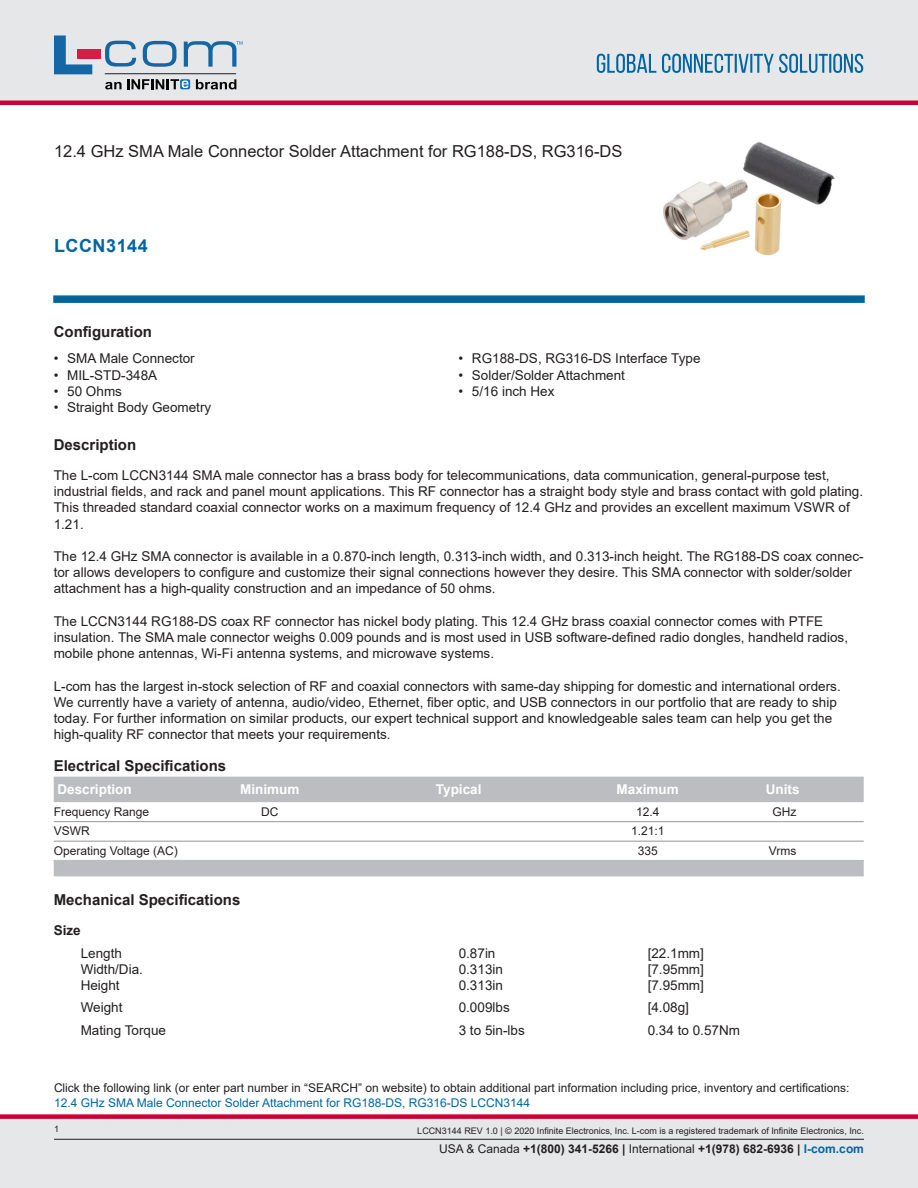
<style>
.page{position:relative;width:918px;height:1188px;background:#fff}
.page>*{position:absolute;margin:0;border:0;box-sizing:border-box;transform-origin:0 0}
.PN{font:700 18px "Arial";letter-spacing:.03em;color:#0065a4}
.Web_Description_Para{font:16.5px "Arial";color:#231f20}
.Head1{font:700 15px "Arial";color:#231f20}
.LCOM_Section_Header{font:700 15px "Arial";color:#231f20}
.MarketingDescription{font:13.5px/16.2px "Arial";color:#231f20}
.Specs_Para{font:13.5px "Arial";color:#231f20}
.LCOM_Table_Header_Lo{font:700 13.5px "Arial";color:#fff}
.Head2{font:700 13.5px "Arial";color:#231f20}
.Description_and_PN_L{font:12px/14.4px "Arial";color:#231f20}
.t1{font:700 12px "Arial";color:#231f20}
.LCOM_Table_Body_Low{font:12px "Arial";color:#231f20}
.t2{font:9px "Arial";color:#231f20}
.s1{color:#0065a4}
.s2{font-weight:400}
</style>
<div class="page">
<div style="left:0;top:1119px;width:918px;height:69px;background:#e6e7e9"></div>
<div style="left:0;top:1114px;width:918px;height:5px;background:#c03"></div>
<div style="left:0;top:0;width:918px;height:102px;background:#e6e7e9"></div>
<div style="left:0;top:100px;width:918px;height:5px;background:#c03"></div>
<hr style="left:54px;top:1139px;width:810px;height:1px;background:#231f20">
<svg style="left:597px;top:54px;width:266px;height:19px"></svg>
<svg style="left:53px;top:295px;width:812px;height:8px;background:#0f6ea3"></svg>
<hr style="left:105px;top:73px;width:131px;height:1px;background:#211e1e">
<svg style="left:54px;top:35px;width:38px;height:39px"></svg>
<svg style="left:143px;top:41px;width:34px;height:26px"></svg>
<svg style="left:105px;top:41px;width:31px;height:26px"></svg>
<div style="left:77px;top:49px;width:23px;height:10px;background:#d41e47"></div>
<svg style="left:180px;top:79px;width:10px;height:10px"></svg>
<svg style="left:196px;top:79px;width:40px;height:10px"></svg>
<svg style="left:105px;top:79px;width:83px;height:10px"></svg>
<svg style="left:184px;top:41px;width:59px;height:26px"></svg>
<img style="left:663px;top:142px;width:172px;height:114px">
<div style="left:54px;top:777px;width:810px;height:25px;background:#bcbdc0"></div>
<hr style="left:54px;top:821px;width:810px;height:1px;background:#939598">
<hr style="left:54px;top:841px;width:810px;height:1px;background:#939598">
<div style="left:54px;top:860px;width:810px;height:16px;background:#bcbdc0"></div>
<h1 class="Web_Description_Para" style="left:54px;top:140px;width:570px">12.4 GHz SMA Male Connector Solder Attachment for RG188-DS, RG316-DS</h1>
<p class="PN" style="left:54px;top:233px;width:95px">LCCN3144</p>
<p class="LCOM_Section_Header" style="left:54px;top:321px;width:100px">Configuration</p>
<p class="MarketingDescription" style="left:54px;top:350px;width:143px">• SMA Male Connector</p>
<p class="MarketingDescription" style="left:54px;top:367px;width:105px">• MIL-STD-348A</p>
<p class="MarketingDescription" style="left:54px;top:383px;width:70px">• 50 Ohms</p>
<p class="MarketingDescription" style="left:54px;top:399px;width:159px">• Straight Body Geometry</p>
<p class="MarketingDescription" style="left:458px;top:350px;width:244px">• RG188-DS, RG316-DS Interface Type</p>
<p class="MarketingDescription" style="left:458px;top:367px;width:168px">• Solder/Solder Attachment</p>
<p class="MarketingDescription" style="left:458px;top:383px;width:98px">• 5/16 inch Hex</p>
<p class="LCOM_Section_Header" style="left:54px;top:434px;width:84px">Description</p>
<p class="MarketingDescription" style="left:54px;top:467px;width:811px">The L-com LCCN3144 SMA male connector has a brass body for telecommunications, data communication, general-purpose test, industrial fields, and rack and panel mount applications. This RF connector has a straight body style and brass contact with gold plating.<br>This threaded standard coaxial connector works on a maximum frequency of 12.4 GHz and provides an excellent maximum VSWR of 1.21.</p>
<p class="MarketingDescription" style="left:54px;top:548px;width:811px">The 12.4 GHz SMA connector is available in a 0.870-inch length, 0.313-inch width, and 0.313-inch height. The RG188-DS coax connec&shy;tor allows developers to configure and customize their signal connections however they desire. This SMA connector with solder/solder attachment has a high-quality construction and an impedance of 50 ohms.</p>
<p class="MarketingDescription" style="left:54px;top:613px;width:796px">The LCCN3144 RG188-DS coax RF connector has nickel body plating. This 12.4 GHz brass coaxial connector comes with PTFE insulation. The SMA male connector weighs 0.009 pounds and is most used in USB software-defined radio dongles, handheld radios, mobile phone antennas, Wi-Fi antenna systems, and microwave systems.</p>
<p class="MarketingDescription" style="left:54px;top:678px;width:789px">L-com has the largest in-stock selection of RF and coaxial connectors with same-day shipping for domestic and international orders.<br>We currently have a variety of antenna, audio/video, Ethernet, fiber optic, and USB connectors in our portfolio that are ready to ship today. For further information on similar products, our expert technical support and knowledgeable sales team can help you get the high-quality RF connector that meets your requirements.</p>
<p class="Head1" style="left:54px;top:755px;width:174px">Electrical Specifications</p>
<p class="LCOM_Table_Header_Lo" style="left:57px;top:780px;width:76px">Description</p>
<p class="LCOM_Table_Header_Lo" style="left:240px;top:780px;width:61px">Minimum</p>
<p class="LCOM_Table_Header_Lo" style="left:436px;top:780px;width:47px">Typical</p>
<p class="LCOM_Table_Header_Lo" style="left:617px;top:780px;width:64px">Maximum</p>
<p class="LCOM_Table_Header_Lo" style="left:766px;top:780px;width:35px">Units</p>
<p class="LCOM_Table_Body_Low" style="left:54px;top:803px;width:97px">Frequency Range</p>
<p class="LCOM_Table_Body_Low" style="left:261px;top:803px;width:19px">DC</p>
<p class="LCOM_Table_Body_Low" style="left:636px;top:803px;width:25px">12.4</p>
<p class="LCOM_Table_Body_Low" style="left:772px;top:803px;width:25px">GHz</p>
<p class="LCOM_Table_Body_Low" style="left:54px;top:823px;width:37px">VSWR</p>
<p class="LCOM_Table_Body_Low" style="left:631px;top:823px;width:35px">1.21:1</p>
<p class="LCOM_Table_Body_Low" style="left:54px;top:842px;width:126px">Operating Voltage (AC)</p>
<p class="LCOM_Table_Body_Low" style="left:638px;top:842px;width:22px">335</p>
<p class="LCOM_Table_Body_Low" style="left:769px;top:842px;width:29px">Vrms</p>
<p class="Head1" style="left:54px;top:889px;width:188px">Mechanical Specifications</p>
<p class="Head2" style="left:54px;top:920px;width:29px">Size</p>
<p class="Specs_Para" style="left:81px;top:944px;width:43px">Length</p>
<p class="Specs_Para" style="left:459px;top:944px;width:38px">0.87in</p>
<p class="Specs_Para" style="left:648px;top:944px;width:58px">[22.1mm]</p>
<p class="Specs_Para" style="left:81px;top:960px;width:64px">Width/Dia.</p>
<p class="Specs_Para" style="left:459px;top:960px;width:46px">0.313in</p>
<p class="Specs_Para" style="left:648px;top:960px;width:58px">[7.95mm]</p>
<p class="Specs_Para" style="left:81px;top:976px;width:41px">Height</p>
<p class="Specs_Para" style="left:459px;top:976px;width:46px">0.313in</p>
<p class="Specs_Para" style="left:648px;top:976px;width:58px">[7.95mm]</p>
<p class="Specs_Para" style="left:81px;top:998px;width:43px">Weight</p>
<p class="Specs_Para" style="left:459px;top:998px;width:53px">0.009lbs</p>
<p class="Specs_Para" style="left:648px;top:998px;width:43px">[4.08g]</p>
<p class="Specs_Para" style="left:81px;top:1021px;width:87px">Mating Torque</p>
<p class="Specs_Para" style="left:459px;top:1021px;width:68px">3 to 5in-lbs</p>
<p class="Specs_Para" style="left:648px;top:1021px;width:94px">0.34 to 0.57Nm</p>
<p class="Description_and_PN_L" style="left:54px;top:1081px;width:797px">Click the following link (or enter part number in “SEARCH” on website) to obtain additional part information including price, inventory and certifications:<br><span class="s1">12.4 GHz SMA Male Connector Solder Attachment for RG188-DS, RG316-DS LCCN3144</span></p>
<p class="t2" style="left:54px;top:1123px;width:7px">1</p>
<p class="t2" style="left:417px;top:1125px;width:448px">LCCN3144 REV 1.0 | © 2020 Infinite Electronics, Inc. L-com is a registered trademark of Infinite Electronics, Inc.</p>
<p class="t1" style="left:439px;top:1140px;width:426px"><span class="s2">USA &amp; Canada</span> +1(800) 341-5266 | <span class="s2">International</span> +1(978) 682-6936 | <span class="s1">l-com.com</span></p>
</div>
